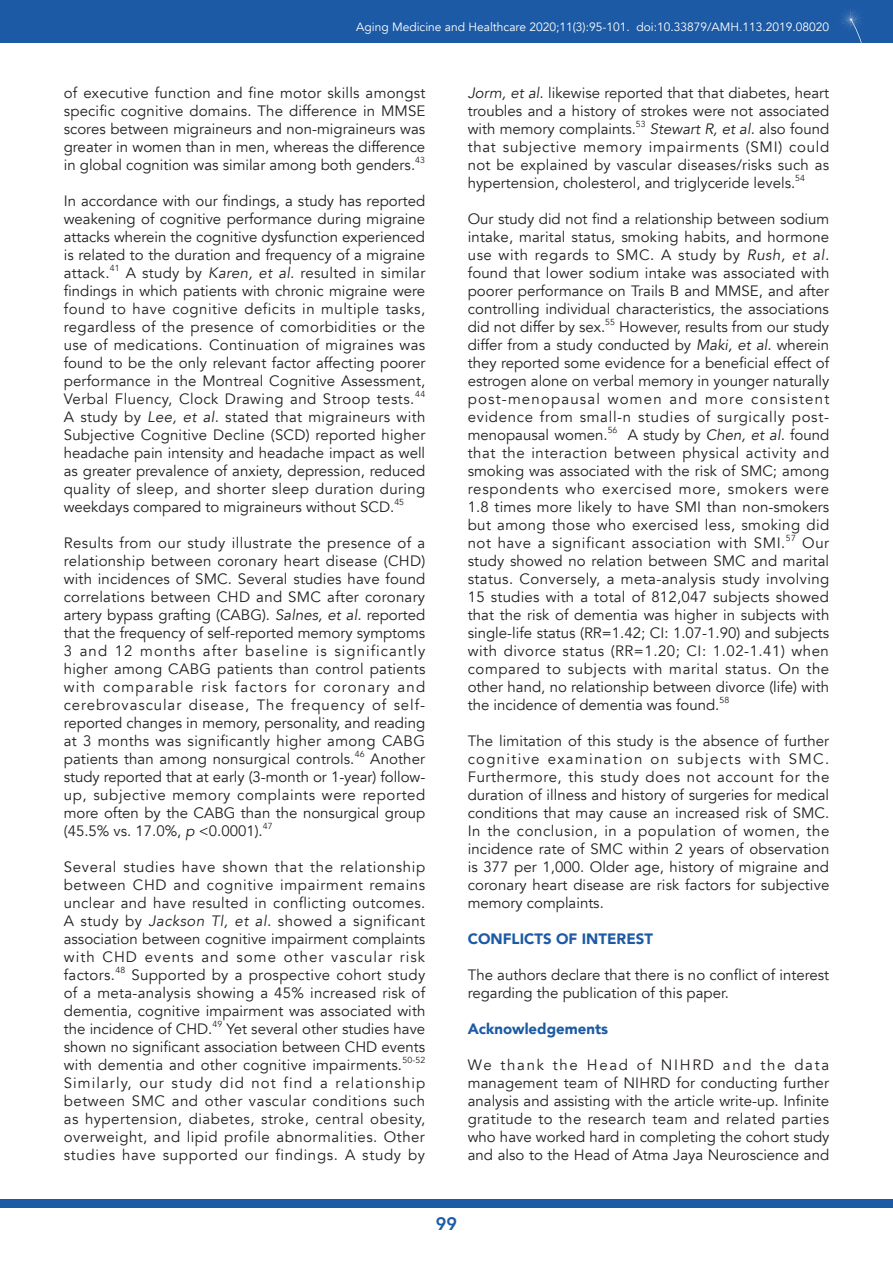
<style>
.page{position:relative;width:893px;height:1263px;background:#fff}
.page>*{position:absolute;margin:0;border:0;box-sizing:border-box;transform-origin:0 0}
.t1{font:800 18px "Avenir";color:#1c5aa5}
.t2{font:15px/18px "Avenir";color:#231f20;text-align:justify}
.t3{font:900 15px "Avenir";color:#1c5aa5}
.t4{font:12px "Avenir";color:#fff}
.t5{font:8.7px "Avenir";color:#231f20}
.s1{font-style:italic}
</style>
<div class="page">
<div style="left:0;top:0;width:893px;height:43px;background:#1c5aa5"></div>
<svg style="left:839px;top:10px;width:23px;height:33px"></svg>
<div style="left:0;top:1199px;width:893px;height:9px;background:#1c5aa5"></div>
<p class="t4" style="left:356px;top:20px;width:474px">Aging Medicine and Healthcare 2020;11(3):95-101. doi:10.33879/AMH.113.2019.08020</p>
<p class="t2" style="left:64px;top:84px;width:363px">of executive function and fine motor skills amongst specific cognitive domains. The difference in MMSE scores between migraineurs and non-migraineurs was greater in women than in men, whereas the difference in global cognition was similar among both genders.</p>
<p class="t5" style="left:415px;top:154px;width:11px">43</p>
<p class="t2" style="left:64px;top:192px;width:363px">In accordance with our findings, a study has reported weakening of cognitive performance during migraine attacks wherein the cognitive dysfunction experienced is related to the duration and frequency of a migraine attack.</p>
<p class="t5" style="left:110px;top:262px;width:11px">41</p>
<p class="t2" style="left:64px;top:264px;width:363px;text-indent:62px">A study by <span class="s1">Karen, et al.</span> resulted in similar findings in which patients with chronic migraine were found to have cognitive deficits in multiple tasks, regardless of the presence of comorbidities or the use of medications. Continuation of migraines was found to be the only relevant factor affecting poorer performance in the Montreal Cognitive Assessment, Verbal Fluency, Clock Drawing and Stroop tests.</p>
<p class="t5" style="left:415px;top:388px;width:12px">44</p>
<p class="t2" style="left:64px;top:408px;width:363px">A study by <span class="s1">Lee, et al.</span> stated that migraineurs with Subjective Cognitive Decline (SCD) reported higher headache pain intensity and headache impact as well as greater prevalence of anxiety, depression, reduced quality of sleep, and shorter sleep duration during weekdays compared to migraineurs without SCD.</p>
<p class="t5" style="left:394px;top:496px;width:11px">45</p>
<p class="t2" style="left:64px;top:534px;width:363px">Results from our study illustrate the presence of a relationship between coronary heart disease (CHD) with incidences of SMC. Several studies have found correlations between CHD and SMC after coronary artery bypass grafting (CABG). <span class="s1">Salnes, et al.</span> reported that the frequency of self-reported memory symptoms 3 and 12 months after baseline is significantly higher among CABG patients than control patients with comparable risk factors for coronary and cerebrovascular disease, The frequency of self&shy;reported changes in memory, personality, and reading at 3 months was significantly higher among CABG patients than among nonsurgical controls.</p>
<p class="t5" style="left:355px;top:748px;width:11px">46</p>
<p class="t2" style="left:64px;top:750px;width:363px;text-indent:306px">Another study reported that at early (3-month or 1-year) follow&shy;up, subjective memory complaints were reported more often by the CABG than the nonsurgical group (45.5% vs. 17.0%, <span class="s1">p</span> &lt;0.0001).</p>
<p class="t5" style="left:263px;top:820px;width:11px">47</p>
<p class="t2" style="left:64px;top:858px;width:363px">Several studies have shown that the relationship between CHD and cognitive impairment remains unclear and have resulted in conflicting outcomes.<br>A study by <span class="s1">Jackson Tl, et al.</span> showed a significant association between cognitive impairment complaints with CHD events and some other vascular risk factors.</p>
<p class="t5" style="left:115px;top:964px;width:11px">48</p>
<p class="t2" style="left:64px;top:966px;width:363px;text-indent:68px">Supported by a prospective cohort study of a meta-analysis showing a 45% increased risk of dementia, cognitive impairment was associated with the incidence of CHD.</p>
<p class="t5" style="left:212px;top:1018px;width:11px">49</p>
<p class="t2" style="left:64px;top:1020px;width:363px;text-indent:163px">Yet several other studies have shown no significant association between CHD events with dementia and other cognitive impairments.</p>
<p class="t5" style="left:402px;top:1054px;width:24px">50-52</p>
<p class="t2" style="left:64px;top:1074px;width:363px">Similarly, our study did not find a relationship between SMC and other vascular conditions such as hypertension, diabetes, stroke, central obesity, overweight, and lipid profile abnormalities. Other studies have supported our findings. A study by</p>
<p class="t2" style="left:468px;top:84px;width:363px"><span class="s1">Jorm, et al.</span> likewise reported that that diabetes, heart troubles and a history of strokes were not associated with memory complaints.</p>
<p class="t5" style="left:636px;top:118px;width:11px">53</p>
<p class="t2" style="left:468px;top:120px;width:363px;text-indent:182px"><span class="s1">Stewart R, et al.</span> also found that subjective memory impairments (SMI) could not be explained by vascular diseases/risks such as hypertension, cholesterol, and triglyceride levels.</p>
<p class="t5" style="left:795px;top:172px;width:11px">54</p>
<p class="t2" style="left:468px;top:210px;width:363px">Our study did not find a relationship between sodium intake, marital status, smoking habits, and hormone use with regards to SMC. A study by <span class="s1">Rush, et al. </span>found that lower sodium intake was associated with poorer performance on Trails B and MMSE, and after controlling individual characteristics, the associations did not differ by sex.</p>
<p class="t5" style="left:605px;top:316px;width:11px">55</p>
<p class="t2" style="left:468px;top:318px;width:363px;text-indent:151px">However, results from our study differ from a study conducted by <span class="s1">Maki, et al.</span> wherein they reported some evidence for a beneficial effect of estrogen alone on verbal memory in younger naturally post-menopausal women and more consistent evidence from small-n studies of surgically post&shy;menopausal women.</p>
<p class="t5" style="left:608px;top:424px;width:11px">56</p>
<p class="t2" style="left:468px;top:426px;width:363px;text-indent:160px">A study by <span class="s1">Chen, et al.</span> found that the interaction between physical activity and smoking was associated with the risk of SMC; among respondents who exercised more, smokers were 1.8 times more likely to have SMI than non-smokers but among those who exercised less, smoking did not have a significant association with SMI.</p>
<p class="t5" style="left:786px;top:532px;width:12px">57</p>
<p class="t2" style="left:468px;top:534px;width:363px;text-indent:334px">Our study showed no relation between SMC and marital status. Conversely, a meta-analysis study involving 15 studies with a total of 812,047 subjects showed that the risk of dementia was higher in subjects with single-life status (RR=1.42; CI: 1.07-1.90) and subjects with divorce status (RR=1.20; CI: 1.02-1.41) when compared to subjects with marital status. On the other hand, no relationship between divorce (life) with the incidence of dementia was found.</p>
<p class="t5" style="left:719px;top:694px;width:11px">58</p>
<p class="t2" style="left:468px;top:732px;width:363px">The limitation of this study is the absence of further cognitive examination on subjects with SMC.<br>Furthermore, this study does not account for the duration of illness and history of surgeries for medical conditions that may cause an increased risk of SMC.<br>In the conclusion, in a population of women, the incidence rate of SMC within 2 years of observation is 377 per 1,000. Older age, history of migraine and coronary heart disease are risk factors for subjective memory complaints.</p>
<p class="t3" style="left:468px;top:926px;width:187px">CONFLICTS OF INTEREST</p>
<p class="t2" style="left:468px;top:966px;width:363px">The authors declare that there is no conflict of interest regarding the publication of this paper.</p>
<p class="t3" style="left:468px;top:1016px;width:142px">Acknowledgements</p>
<p class="t2" style="left:468px;top:1056px;width:363px">We thank the Head of NIHRD and the data management team of NIHRD for conducting further analysis and assisting with the article write-up. Infinite gratitude to the research team and related parties who have worked hard in completing the cohort study and also to the Head of Atma Jaya Neuroscience and</p>
<p class="t1" style="left:436px;top:1210px;width:23px">99</p>
</div>
